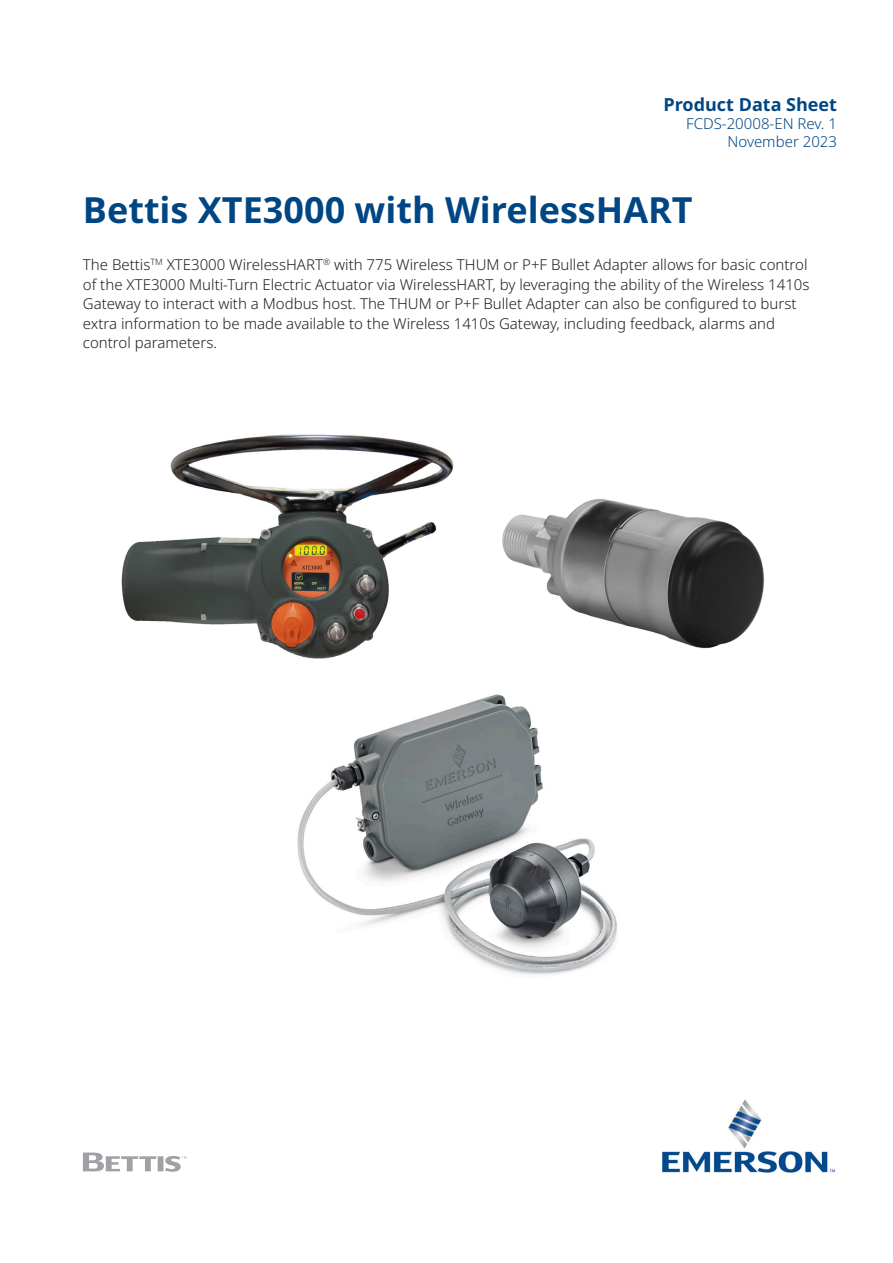
<style>
.page{position:relative;width:893px;height:1263px;background:#fff}
.page>*{position:absolute;margin:0;border:0;box-sizing:border-box;transform-origin:0 0}
._02_Document_title{font:700 36px "Noto Sans";color:#004684}
._07_MP_Docu__type_Prod_Name{font:700 18px "Noto Sans";color:#004684}
._01_Body_text{font:300 15px/19.5px "Noto Sans";color:#231f20}
._07_MP_Date_Doc_nr{font:300 15px/18px "Noto Sans";color:#004684;text-align:right}
</style>
<div class="page">
<img style="left:297px;top:694px;width:320px;height:281px">
<img style="left:502px;top:499px;width:262px;height:150px">
<img style="left:121px;top:434px;width:333px;height:225px">
<img style="left:662px;top:1099px;width:174px;height:74px">
<svg style="left:83px;top:1152px;width:104px;height:20px"></svg>
<p class="_07_MP_Docu__type_Prod_Name" style="left:663px;top:94px;width:175px">Product Data Sheet</p>
<p class="_07_MP_Date_Doc_nr" style="left:686px;top:114px;width:152px">FCDS-20008-EN Rev. 1<br>November 2023</p>
<p class="_02_Document_title" style="left:83px;top:190px;width:611px">Bettis XTE3000 with WirelessHART</p>
<p class="_01_Body_text" style="left:83px;top:255px;width:728px">The Bettis<sup>TM</sup> XTE3000 WirelessHART<sup>®</sup> with 775 Wireless THUM or P+F Bullet Adapter allows for basic control of the XTE3000 Multi-Turn Electric Actuator via WirelessHART, by leveraging the ability of the Wireless 1410s Gateway to interact with a Modbus host. The THUM or P+F Bullet Adapter can also be configured to burst extra information to be made available to the Wireless 1410s Gateway, including feedback, alarms and control parameters.</p>
</div>
